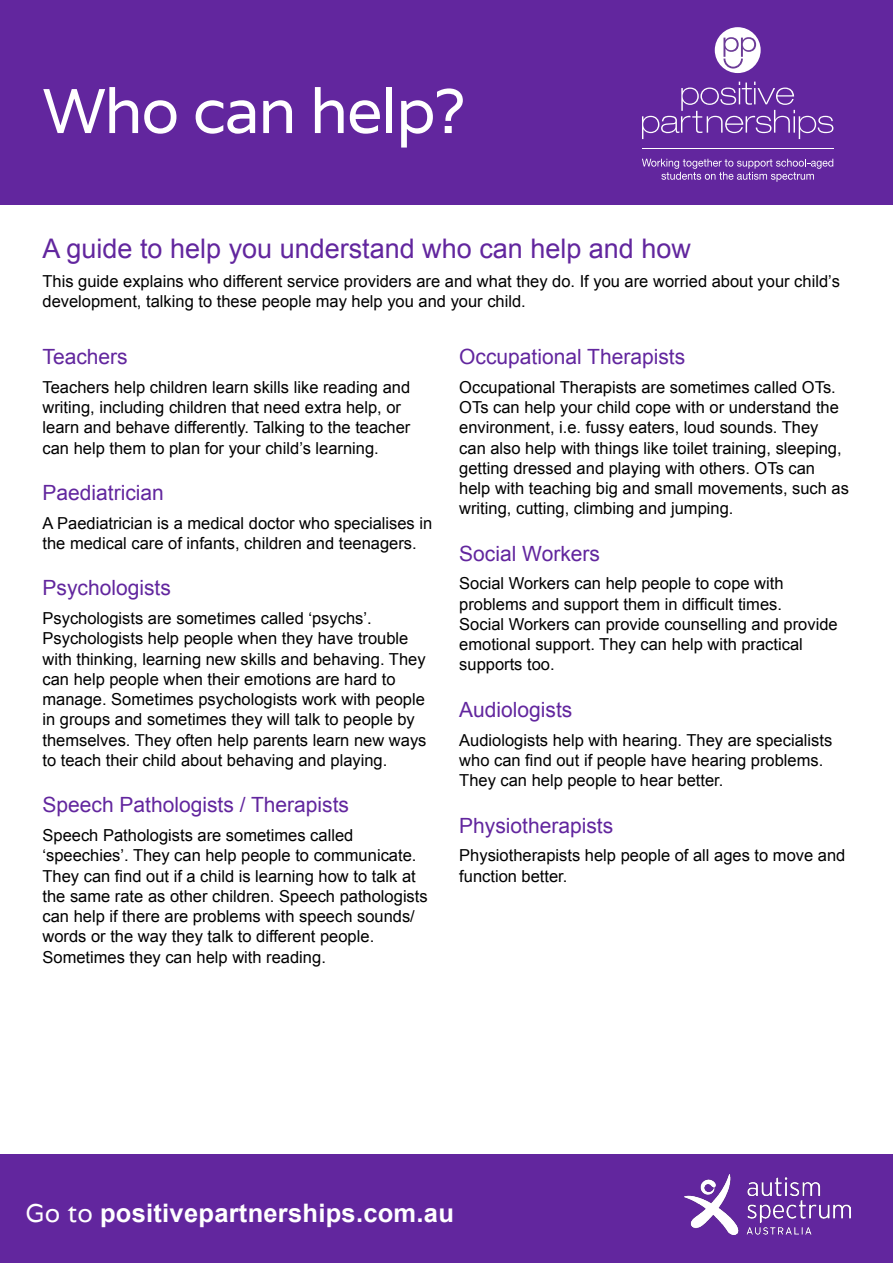
<style>
.page{position:relative;width:893px;height:1263px;background:#fff}
.page>*{position:absolute;margin:0;border:0;box-sizing:border-box;transform-origin:0 0}
.t1{font:63px "Varela";letter-spacing:-.025em;color:#fff}
.t2{font:27px "Arial";color:#62269e}
.t3{font:700 25.5px "Arial";letter-spacing:.01em;color:#fff}
.t4{font:21px "Arial";color:#62269e}
.t5{font:16.5px/20.2px "Arial";color:#000}
.s1{font-family:"Varela";font-weight:400}
</style>
<div class="page">
<div style="left:0;top:0;width:893px;height:204px;background:#62269e"></div>
<div style="left:715px;top:27px;width:46px;height:46px;background:#fff;border-radius:50%"></div>
<svg style="left:723px;top:37px;width:33px;height:32px"></svg>
<svg style="left:642px;top:82px;width:191px;height:57px"></svg>
<hr style="left:642px;top:149px;width:191px;height:1px;background:#fff">
<svg style="left:642px;top:159px;width:191px;height:23px"></svg>
<div style="left:0;top:1154px;width:893px;height:109px;background:#62269e"></div>
<img style="left:685px;top:1174px;width:165px;height:61px">
<h1 class="t1" style="left:43px;top:69px;width:425px">Who can help?</h1>
<h2 class="t2" style="left:43px;top:231px;width:650px">A guide to help you understand who can help and how</h2>
<p class="t5" style="left:43px;top:271px;width:799px">This guide explains who different service providers are and what they do. If you are worried about your child’s development, talking to these people may help you and your child.</p>
<p class="t4" style="left:43px;top:343px;width:87px">Teachers</p>
<p class="t5" style="left:43px;top:377px;width:369px">Teachers help children learn skills like reading and writing, including children that need extra help, or learn and behave differently. Talking to the teacher can help them to plan for your child’s learning.</p>
<p class="t4" style="left:43px;top:479px;width:123px">Paediatrician</p>
<p class="t5" style="left:43px;top:513px;width:391px">A Paediatrician is a medical doctor who specialises in the medical care of infants, children and teenagers.</p>
<p class="t4" style="left:43px;top:574px;width:130px">Psychologists</p>
<p class="t5" style="left:43px;top:608px;width:385px">Psychologists are sometimes called ‘psychs’.<br>Psychologists help people when they have trouble with thinking, learning new skills and behaving. They can help people when their emotions are hard to manage. Sometimes psychologists work with people in groups and sometimes they will talk to people by themselves. They often help parents learn new ways to teach their child about behaving and playing.</p>
<p class="t4" style="left:43px;top:791px;width:308px">Speech Pathologists / Therapists</p>
<p class="t5" style="left:43px;top:825px;width:387px">Speech Pathologists are sometimes called ‘speechies’. They can help people to communicate.<br>They can find out if a child is learning how to talk at the same rate as other children. Speech pathologists can help if there are problems with speech sounds/ words or the way they talk to different people.<br>Sometimes they can help with reading.</p>
<p class="t4" style="left:459px;top:343px;width:228px">Occupational Therapists</p>
<p class="t5" style="left:459px;top:377px;width:391px">Occupational Therapists are sometimes called OTs.<br>OTs can help your child cope with or understand the environment, i.e. fussy eaters, loud sounds. They can also help with things like toilet training, sleeping, getting dressed and playing with others. OTs can help with teaching big and small movements, such as writing, cutting, climbing and jumping.</p>
<p class="t4" style="left:459px;top:540px;width:142px">Social Workers</p>
<p class="t5" style="left:459px;top:574px;width:380px">Social Workers can help people to cope with problems and support them in difficult times.<br>Social Workers can provide counselling and provide emotional support. They can help with practical supports too.</p>
<p class="t4" style="left:459px;top:696px;width:115px">Audiologists</p>
<p class="t5" style="left:459px;top:730px;width:374px">Audiologists help with hearing. They are specialists who can find out if people have hearing problems.<br>They can help people to hear better.</p>
<p class="t4" style="left:459px;top:811px;width:156px">Physiotherapists</p>
<p class="t5" style="left:459px;top:846px;width:388px">Physiotherapists help people of all ages to move and function better.</p>
<h3 class="t3" style="left:26px;top:1196px;width:430px"><span class="s1">Go to</span> positivepartnerships.com.au</h3>
</div>
